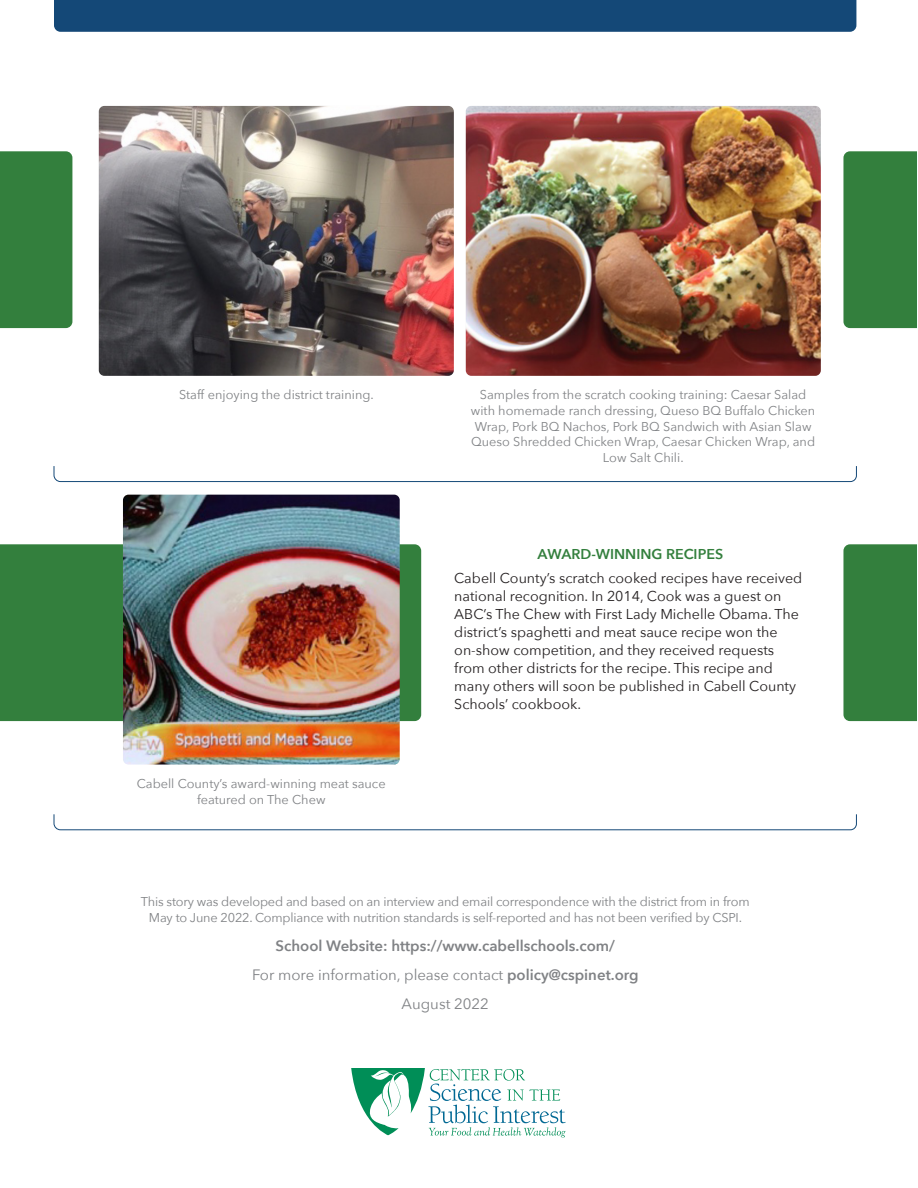
<style>
.page{position:relative;width:918px;height:1188px;background:#fff}
.page>*{position:absolute;margin:0;border:0;box-sizing:border-box;transform-origin:0 0}
.t1{font:15px "Avenir Next";color:#808285}
.t2{font:600 15px "Avenir Next";color:#808285}
.t3{font:14.25px/18px "Avenir Next";color:#231f20}
.t4{font:600 14.25px "Avenir Next";color:#337f3d}
.t5{font:12.75px/15.8px "Avenir Next";color:#808285;text-align:center}
.s1{font-weight:600}
</style>
<div class="page">
<svg style="left:351px;top:1068px;width:215px;height:70px"></svg>
<div style="left:0;top:151px;width:72px;height:177px;background:#337f3d"></div>
<div style="left:843px;top:151px;width:74px;height:177px;background:#337f3d"></div>
<div style="left:0;top:544px;width:421px;height:177px;background:#337f3d"></div>
<div style="left:843px;top:544px;width:74px;height:177px;background:#337f3d"></div>
<svg style="left:54px;top:466px;width:803px;height:16px"></svg>
<svg style="left:54px;top:814px;width:803px;height:16px"></svg>
<img style="left:99px;top:106px;width:355px;height:270px">
<img style="left:123px;top:495px;width:277px;height:270px">
<img style="left:466px;top:106px;width:355px;height:270px">
<div style="left:54px;top:0;width:802px;height:32px;background:#144877"></div>
<p class="t5" style="left:179px;top:386px;width:196px">Staff enjoying the district training.</p>
<p class="t5" style="left:137px;top:775px;width:250px">Cabell County’s award-winning meat sauce featured on The Chew</p>
<p class="t5" style="left:471px;top:386px;width:346px">Samples from the scratch cooking training: Caesar Salad with homemade ranch dressing, Queso BQ Buffalo Chicken<br>Wrap, Pork BQ Nachos, Pork BQ Sandwich with Asian Slaw</p>
<p class="t5" style="left:471px;top:434px;width:346px">Queso Shredded Chicken Wrap, Caesar Chicken Wrap, and<br>Low Salt Chili.</p>
<p class="t4" style="left:537px;top:541px;width:187px">AWARD-WINNING RECIPES</p>
<p class="t3" style="left:454px;top:569px;width:349px">Cabell County’s scratch cooked recipes have received national recognition. In 2014, Cook was a guest on ABC’s The Chew with First Lady Michelle Obama. The district’s spaghetti and meat sauce recipe won the on-show competition, and they received requests from other districts for the recipe. This recipe and many others will soon be published in Cabell County Schools’ cookbook.</p>
<p class="t5" style="left:141px;top:893px;width:610px">This story was developed and based on an interview and email correspondence with the district from in from<br>May to June 2022. Compliance with nutrition standards is self-reported and has not been verified by CSPI.</p>
<p class="t2" style="left:276px;top:933px;width:341px">School Website: https://www.cabellschools.com/</p>
<p class="t1" style="left:252px;top:962px;width:388px">For more information, please contact <span class="s1">policy@cspinet.org</span></p>
<p class="t1" style="left:402px;top:992px;width:89px">August 2022</p>
</div>
